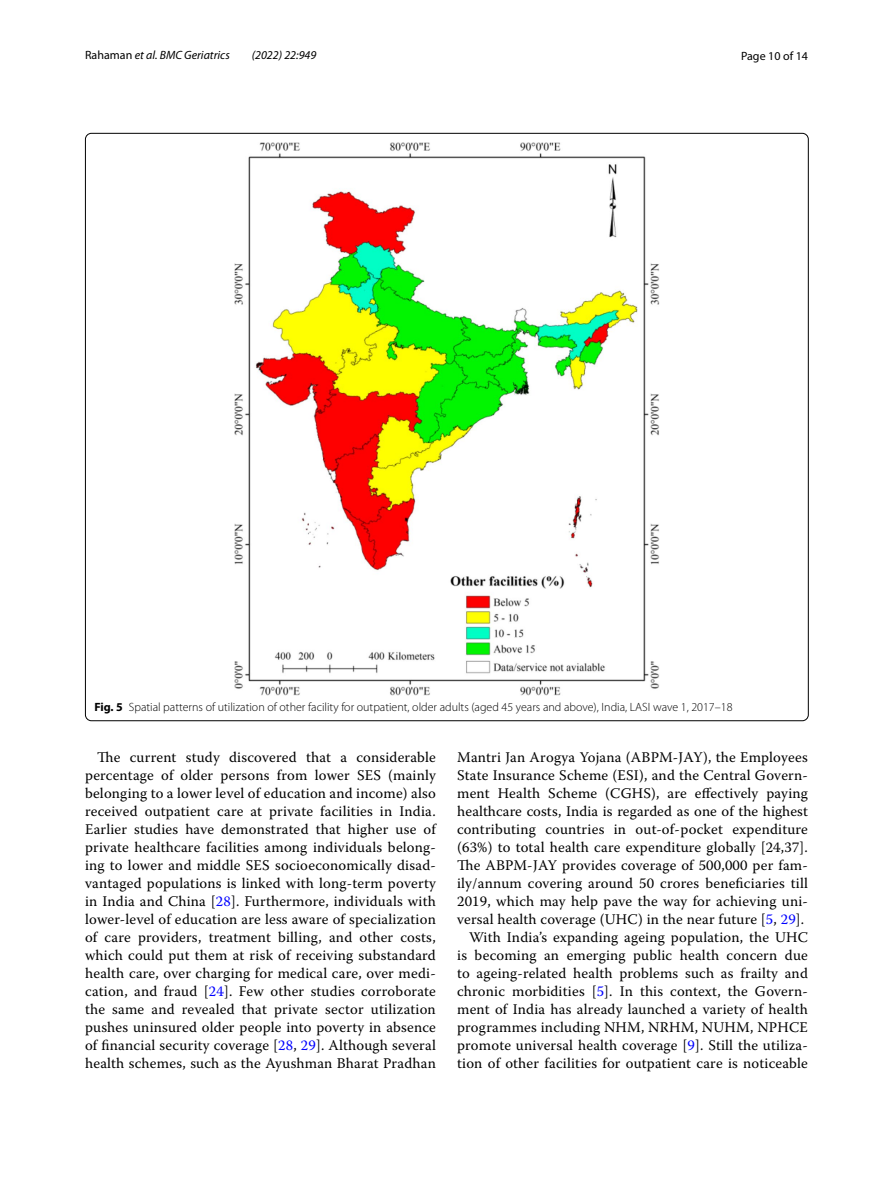
<style>
.page{position:relative;width:893px;height:1187px;background:#fff}
.page>*{position:absolute;margin:0;border:0;box-sizing:border-box;transform-origin:0 0}
.t1{font:14.7px/18px "Warnock Pro";letter-spacing:.015em;color:#000;text-align:justify}
.t2{font:300 12px "Myriad Pro";color:#000}
.t3{font:italic 12px "Myriad Pro";color:#000}
.t4{font:12px "Myriad Pro";color:#000}
.s1{font-style:normal}
.s2{font-weight:700}
.s3{color:#00f}
</style>
<div class="page">
<img style="left:234px;top:142px;width:425px;height:553px">
<p class="t3" style="left:85px;top:48px;width:146px"><span class="s1">Rahaman</span> et al. BMC Geriatrics</p>
<p class="t3" style="left:252px;top:48px;width:66px">(2022) 22:949</p>
<p class="t4" style="left:741px;top:48px;width:68px">Page 10 of 14</p>
<p class="t2" style="left:94px;top:700px;width:640px"><span class="s2">Fig. 5</span> Spatial patterns of utilization of other facility for outpatient, older adults (aged 45 years and above), India, LASI wave 1, 2017–18</p>
<p class="t1" style="left:85px;top:747px;width:352px;text-indent:12px">The current study discovered that a considerable percentage of older persons from lower SES (mainly belonging to a lower level of education and income) also received outpatient care at private facilities in India.<br>Earlier studies have demonstrated that higher use of private healthcare facilities among individuals belong&shy;ing to lower and middle SES socioeconomically disad&shy;vantaged populations is linked with long-term poverty in India and China [<span class="s3">28</span>]. Furthermore, individuals with lower-level of education are less aware of specialization of care providers, treatment billing, and other costs, which could put them at risk of receiving substandard health care, over charging for medical care, over medi&shy;cation, and fraud [<span class="s3">24</span>]. Few other studies corroborate the same and revealed that private sector utilization pushes uninsured older people into poverty in absence of financial security coverage [<span class="s3">28</span>, <span class="s3">29</span>]. Although several health schemes, such as the Ayushman Bharat Pradhan</p>
<p class="t1" style="left:457px;top:747px;width:352px;text-align:right">Mantri Jan Arogya Yojana (ABPM-JAY), the Employees State Insurance Scheme (ESI), and the Central Govern&shy;ment Health Scheme (CGHS), are effectively paying healthcare costs, India is regarded as one of the highest contributing countries in out-of-pocket expenditure (63%) to total health care expenditure globally [24,37].<br>The ABPM-JAY provides coverage of 500,000 per fam&shy;ily/annum covering around 50 crores beneficiaries till 2019, which may help pave the way for achieving uni&shy;versal health coverage (UHC) in the near future [<span class="s3">5</span>, <span class="s3">29</span>].<br>With India’s expanding ageing population, the UHC is becoming an emerging public health concern due to ageing-related health problems such as frailty and chronic morbidities [<span class="s3">5</span>]. In this context, the Govern&shy;ment of India has already launched a variety of health programmes including NHM, NRHM, NUHM, NPHCE promote universal health coverage [<span class="s3">9</span>]. Still the utiliza&shy;tion of other facilities for outpatient care is noticeable</p>
</div>
